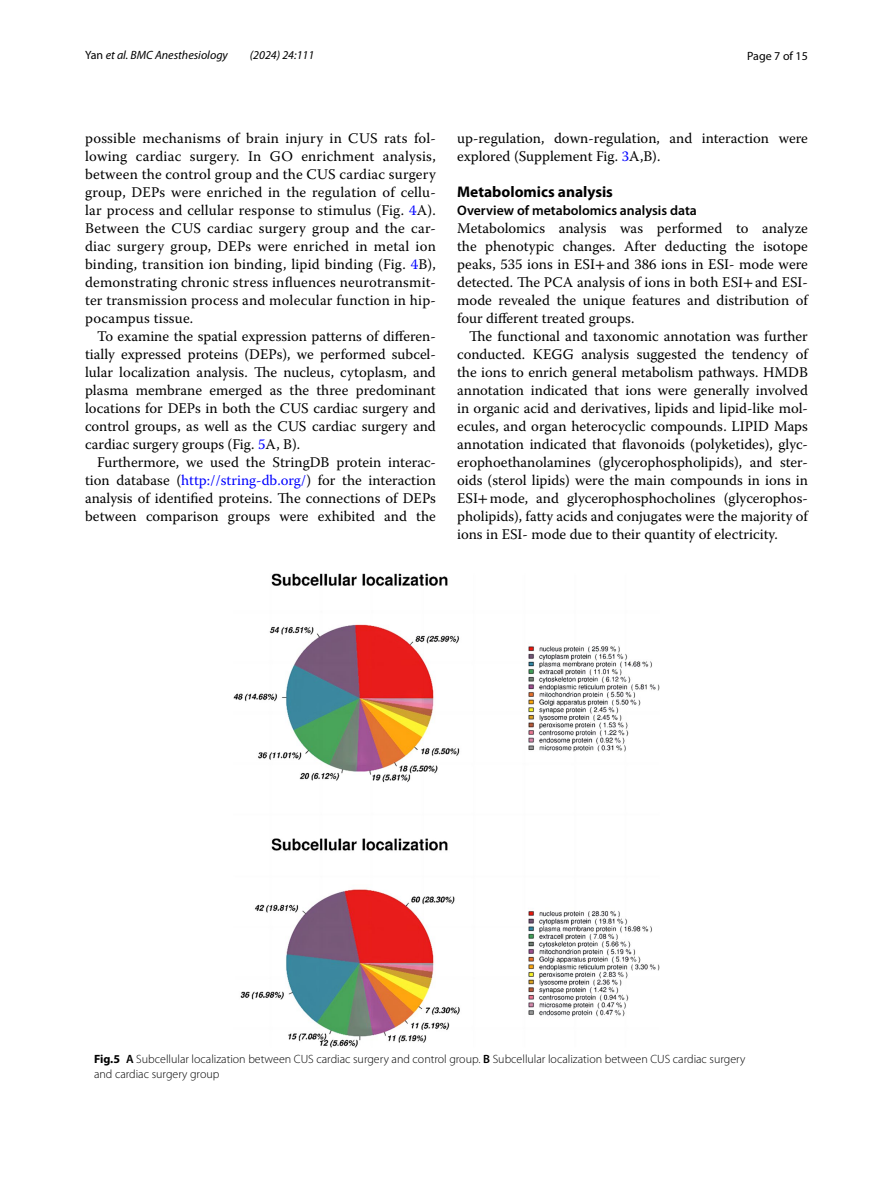
<style>
.page{position:relative;width:893px;height:1187px;background:#fff}
.page>*{position:absolute;margin:0;border:0;box-sizing:border-box;transform-origin:0 0}
.t1{font:700 15.45px "Myriad Pro";color:#000}
.t2{font:14.7px/18px "Warnock Pro";color:#000;text-align:justify}
.t3{font:600 13.8px "Myriad Pro";color:#000}
.t4{font:300 12px/15px "Myriad Pro";color:#000}
.t5{font:italic 12px "Myriad Pro";color:#000}
.t6{font:12px "Myriad Pro";color:#000}
.s1{font-style:normal}
.s2{color:#00f}
.s3{font-family:"STIX"}
.s4{font-weight:700}
.s5{font-weight:600}
</style>
<div class="page">
<img style="left:234px;top:573px;width:425px;height:474px">
<p class="t5" style="left:85px;top:48px;width:144px"><span class="s1">Yan</span> et al. BMC Anesthesiology</p>
<p class="t5" style="left:250px;top:48px;width:66px">(2024) 24:111</p>
<p class="t6" style="left:747px;top:48px;width:62px">Page 7 of 15</p>
<p class="t2" style="left:85px;top:128px;width:352px">possible mechanisms of brain injury in CUS rats fol&shy;lowing cardiac surgery. In GO enrichment analysis, between the control group and the CUS cardiac surgery group, DEPs were enriched in the regulation of cellu&shy;lar process and cellular response to stimulus (Fig. <span class="s2">4</span>A).<br>Between the CUS cardiac surgery group and the car&shy;diac surgery group, DEPs were enriched in metal ion binding, transition ion binding, lipid binding (Fig. <span class="s2">4</span>B), demonstrating chronic stress influences neurotransmit&shy;ter transmission process and molecular function in hip&shy;pocampus tissue.</p>
<p class="t2" style="left:85px;top:326px;width:352px;text-indent:12px">To examine the spatial expression patterns of differen&shy;tially expressed proteins (DEPs), we performed subcel&shy;lular localization analysis. The nucleus, cytoplasm, and plasma membrane emerged as the three predominant locations for DEPs in both the CUS cardiac surgery and control groups, as well as the CUS cardiac surgery and cardiac surgery groups (Fig. <span class="s2">5</span>A, B).</p>
<p class="t2" style="left:85px;top:452px;width:352px;text-indent:12px">Furthermore, we used the StringDB protein interac&shy;tion database (<span class="s2">http://string-db.org/</span>) for the interaction analysis of identified proteins. The connections of DEPs between comparison groups were exhibited and the</p>
<p class="t2" style="left:457px;top:128px;width:352px">up-regulation, down-regulation, and interaction were explored (Supplement Fig. <span class="s2">3</span>A,B).</p>
<p class="t1" style="left:457px;top:181px;width:157px">Metabolomics analysis</p>
<p class="t3" style="left:457px;top:201px;width:241px">Overview of metabolomics analysis data</p>
<p class="t2" style="left:457px;top:218px;width:352px">Metabolomics analysis was performed to analyze the phenotypic changes. After deducting the isotope peaks, 535 ions in ESI<span class="s3">+</span>and 386 ions in ESI- mode were detected. The PCA analysis of ions in both ESI<span class="s3">+</span>and ESI&shy;mode revealed the unique features and distribution of four different treated groups.</p>
<p class="t2" style="left:457px;top:326px;width:352px;text-indent:12px">The functional and taxonomic annotation was further conducted. KEGG analysis suggested the tendency of the ions to enrich general metabolism pathways. HMDB annotation indicated that ions were generally involved in organic acid and derivatives, lipids and lipid-like mol&shy;ecules, and organ heterocyclic compounds. LIPID Maps annotation indicated that flavonoids (polyketides), glyc&shy;erophoethanolamines (glycerophospholipids), and ster&shy;oids (sterol lipids) were the main compounds in ions in ESI<span class="s3">+</span>mode, and glycerophosphocholines (glycerophos&shy;pholipids), fatty acids and conjugates were the majority of ions in ESI- mode due to their quantity of electricity.</p>
<p class="t4" style="left:94px;top:1051px;width:653px"><span class="s4">Fig.5</span> <span class="s5">A</span> Subcellular localization between CUS cardiac surgery and control group. <span class="s5">B</span> Subcellular localization between CUS cardiac surgery and cardiac surgery group</p>
</div>
